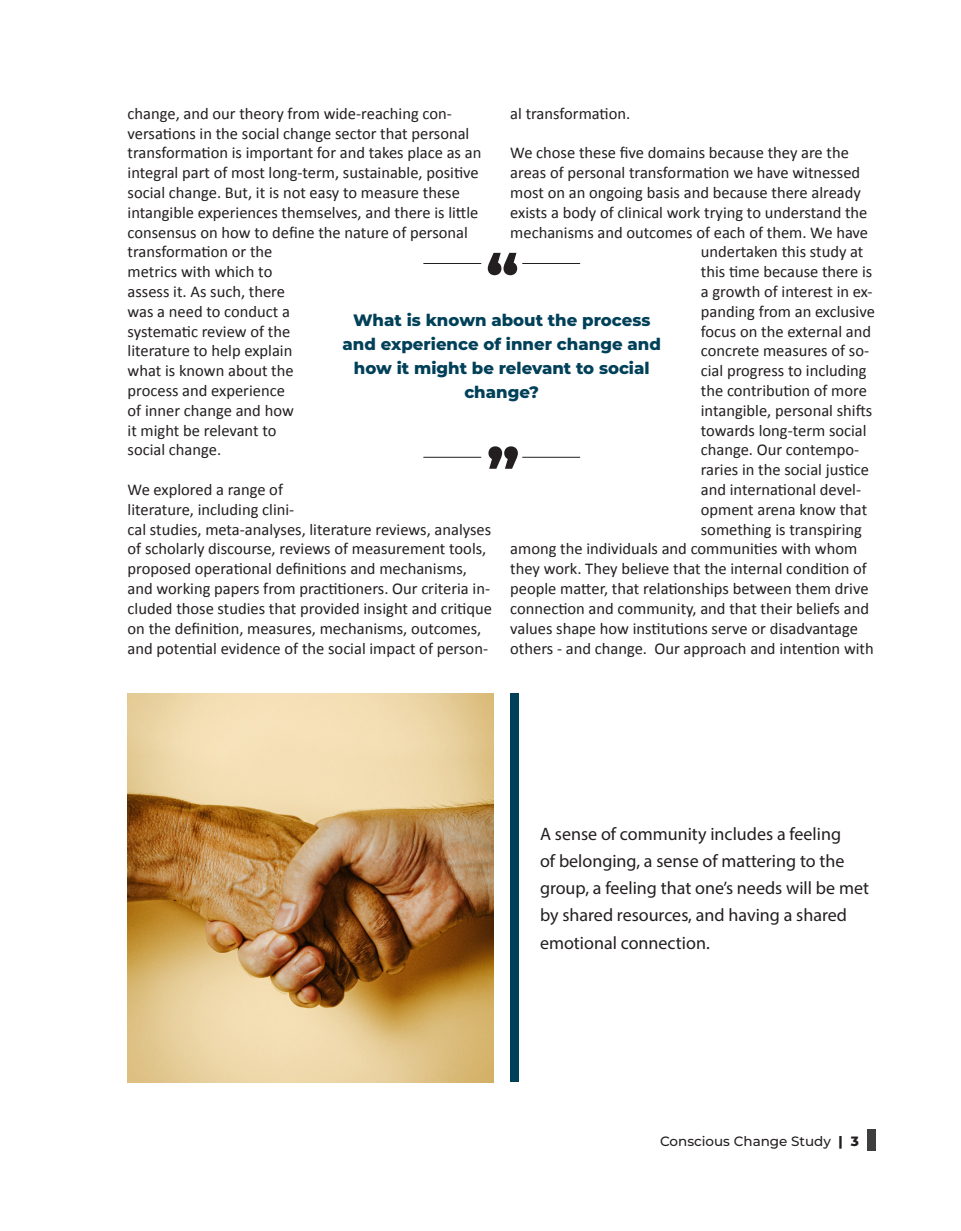
<style>
.page{position:relative;width:961px;height:1231px;background:#fff}
.page>*{position:absolute;margin:0;border:0;box-sizing:border-box;transform-origin:0 0}
.t1{font:800 60px "Montserrat";color:#231f20}
.t2{font:18px/27px "Myriad Pro";color:#231f20}
.t3{font:16.5px/19.8px "Calibri";color:#231f20}
.Text_quote{font:800 16.5px/24px "Montserrat";color:#004058;text-align:center}
.t4{font:500 13.5px "Montserrat";color:#231f20}
.s1{font-weight:800}
</style>
<div class="page">
<div style="left:867px;top:1129px;width:8px;height:21px;background:#3e3e3f"></div>
<img style="left:128px;top:693px;width:365px;height:389px">
<div style="left:510px;top:693px;width:9px;height:389px;background:#004058"></div>
<hr style="left:423px;top:263px;width:58px;height:1px;background:#231f20">
<hr style="left:522px;top:263px;width:58px;height:1px;background:#231f20">
<hr style="left:522px;top:457px;width:58px;height:1px;background:#231f20">
<hr style="left:423px;top:457px;width:58px;height:1px;background:#231f20">
<p class="t3" style="left:510px;top:103px;width:122px">al transformation.</p>
<p class="t3" style="left:510px;top:143px;width:340px">We chose these five domains because they are the</p>
<p class="t3" style="left:510px;top:163px;width:351px">areas of personal transformation we have witnessed</p>
<p class="t3" style="left:510px;top:183px;width:352px">most on an ongoing basis and because there already</p>
<p class="t3" style="left:510px;top:202px;width:359px">exists a body of clinical work trying to understand the</p>
<p class="t3" style="left:510px;top:222px;width:359px">mechanisms and outcomes of each of them. We have</p>
<p class="t3" style="left:701px;top:242px;width:164px">undertaken this study at</p>
<p class="t3" style="left:701px;top:262px;width:173px">this time because there is</p>
<p class="t3" style="left:701px;top:282px;width:173px">a growth of interest in ex-</p>
<p class="t3" style="left:701px;top:301px;width:176px">panding from an exclusive</p>
<p class="t3" style="left:701px;top:321px;width:172px">focus on the external and</p>
<p class="t3" style="left:701px;top:341px;width:170px">concrete measures of so-</p>
<p class="t3" style="left:701px;top:361px;width:167px">cial progress to including</p>
<p class="t3" style="left:701px;top:381px;width:167px">the contribution of more</p>
<p class="t3" style="left:701px;top:400px;width:173px">intangible, personal shifts</p>
<p class="t3" style="left:701px;top:420px;width:167px">towards long-term social</p>
<p class="t3" style="left:701px;top:440px;width:160px">change. Our contempo-</p>
<p class="t3" style="left:701px;top:460px;width:170px">raries in the social justice</p>
<p class="t3" style="left:701px;top:480px;width:162px">and international devel-</p>
<p class="t3" style="left:701px;top:499px;width:168px">opment arena know that</p>
<p class="t3" style="left:701px;top:519px;width:162px">something is transpiring</p>
<p class="t3" style="left:510px;top:539px;width:348px">among the individuals and communities with whom</p>
<p class="t3" style="left:510px;top:559px;width:358px">they work. They believe that the internal condition of</p>
<p class="t3" style="left:510px;top:579px;width:360px">people matter, that relationships between them drive</p>
<p class="t3" style="left:510px;top:598px;width:360px">connection and community, and that their beliefs and</p>
<p class="t3" style="left:510px;top:618px;width:349px">values shape how institutions serve or disadvantage</p>
<p class="t3" style="left:510px;top:638px;width:365px">others - and change. Our approach and intention with</p>
<p class="t3" style="left:128px;top:103px;width:355px">change, and our theory from wide-reaching con&shy;versations in the social change sector that personal transformation is important for and takes place as an integral part of most long-term, sustainable, positive social change. But, it is not easy to measure these intangible experiences themselves, and there is little consensus on how to define the nature of personal transformation or the<br>metrics with which to<br>assess it. As such, there<br>was a need to conduct a<br>systematic review of the<br>literature to help explain<br>what is known about the<br>process and experience<br>of inner change and how<br>it might be relevant to<br>social change.</p>
<p class="t3" style="left:128px;top:480px;width:366px">We explored a range of<br>literature, including clini-<br>cal studies, meta-analyses, literature reviews, analyses of scholarly discourse, reviews of measurement tools, proposed operational definitions and mechanisms, and working papers from practitioners. Our criteria in&shy;cluded those studies that provided insight and critique on the definition, measures, mechanisms, outcomes, and potential evidence of the social impact of person-</p>
<p class="t1" style="left:486px;top:232px;width:34px">“</p>
<p class="Text_quote" style="left:342px;top:307px;width:320px">What is known about the process and experience of inner change and how it might be relevant to social change?</p>
<p class="t1" style="left:519px;top:489px;width:34px;rotate:-180deg">“</p>
<p class="t2" style="left:540px;top:820px;width:330px">A sense of community includes a feeling<br>of belonging, a sense of mattering to the group, a feeling that one’s needs will be met by shared resources, and having a shared emotional connection.</p>
<p class="t4" style="left:660px;top:1132px;width:200px">Conscious Change Study <span class="s1">| 3</span></p>
</div>
